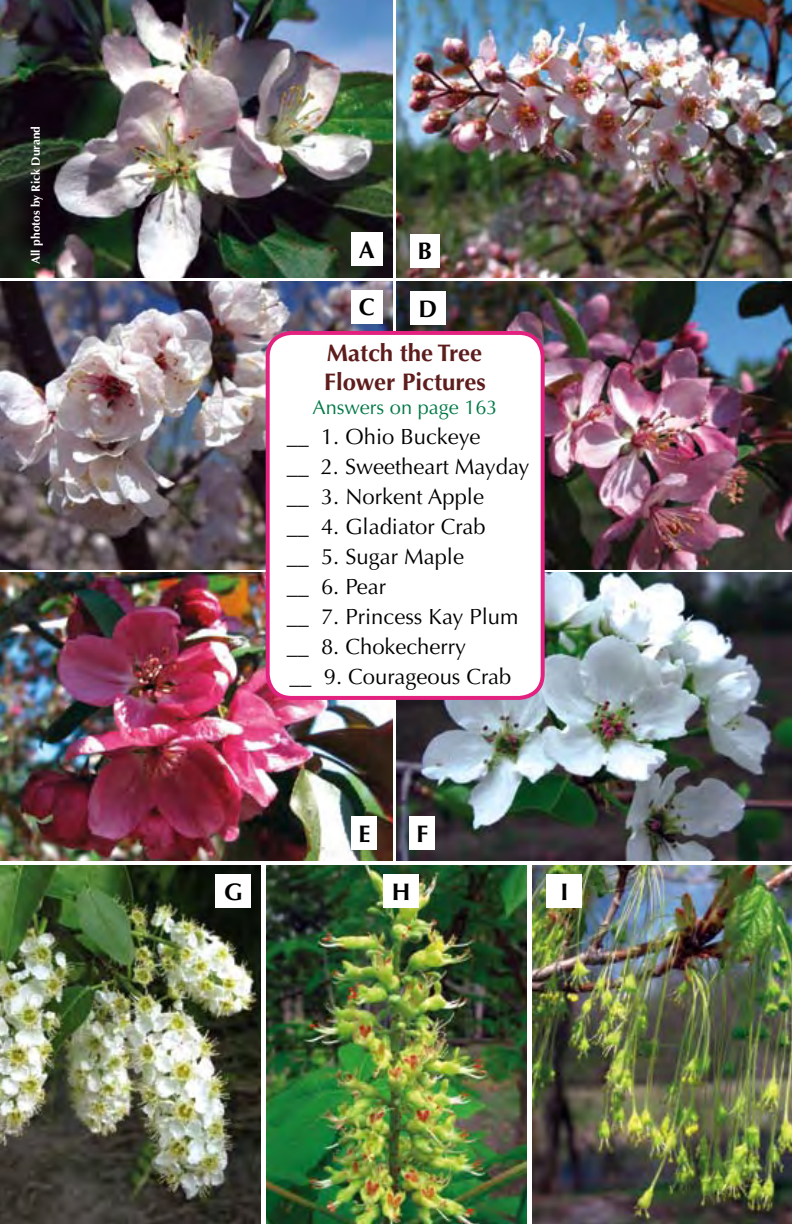
<style>
.page{position:relative;width:792px;height:1224px;background:#fff}
.page>*{position:absolute;margin:0;border:0;box-sizing:border-box;transform-origin:0 0}
.t1{font:700 24px/28.8px "Optima";color:#5e1c1c}
.t2{font:700 24px "Optima";color:#000}
.t3{font:22px/30px "Optima";color:#000}
.t4{font:20px "Optima";color:#007946}
.t5{font:700 12px "Optima";color:#fff}
</style>
<div class="page">
<img style="left:0;top:866px;width:261px;height:358px">
<img style="left:0;top:0;width:393px;height:278px">
<img style="left:397px;top:573px;width:395px;height:288px">
<img style="left:0;top:281px;width:393px;height:288px">
<img style="left:397px;top:0;width:395px;height:278px">
<img style="left:267px;top:866px;width:260px;height:358px">
<img style="left:0;top:573px;width:393px;height:288px">
<img style="left:533px;top:866px;width:259px;height:358px">
<img style="left:397px;top:281px;width:395px;height:288px">
<div style="left:268px;top:333px;width:275px;height:365px;background:#fff;border-radius:24px"></div>
<div style="left:266px;top:331px;width:279px;height:369px;border:4px solid #e3217e;border-radius:24px"></div>
<div style="left:351px;top:290px;width:32px;height:33px;background:#fff"></div>
<div style="left:351px;top:233px;width:32px;height:33px;background:#fff"></div>
<div style="left:410px;top:234px;width:29px;height:33px;background:#fff"></div>
<div style="left:410px;top:291px;width:35px;height:34px;background:#fff"></div>
<div style="left:352px;top:816px;width:25px;height:34px;background:#fff"></div>
<div style="left:410px;top:816px;width:25px;height:34px;background:#fff"></div>
<div style="left:216px;top:874px;width:35px;height:34px;background:#fff"></div>
<div style="left:384px;top:874px;width:35px;height:34px;background:#fff"></div>
<div style="left:547px;top:874px;width:35px;height:34px;background:#fff"></div>
<p class="t5" style="left:29px;top:264px;width:139px;rotate:-90deg">All photos by Rick Durand</p>
<p class="t2" style="left:359px;top:236px;width:18px">A</p>
<p class="t2" style="left:417px;top:237px;width:16px">B</p>
<p class="t2" style="left:359px;top:293px;width:18px">C</p>
<p class="t2" style="left:418px;top:295px;width:20px">D</p>
<p class="t1" style="left:324px;top:339px;width:163px">Match the Tree<br>Flower Pictures</p>
<p class="t4" style="left:312px;top:396px;width:187px">Answers on page 163</p>
<p class="t3" style="left:287px;top:422px;width:244px">__ 1. Ohio Buckeye<br>__ 2. Sweetheart Mayday __ 3. Norkent Apple<br>__ 4. Gladiator Crab<br>__ 5. Sugar Maple<br>__ 6. Pear<br>__ 7. Princess Kay Plum __ 8. Chokecherry<br>__ 9. Courageous Crab</p>
<p class="t2" style="left:358px;top:820px;width:13px">E</p>
<p class="t2" style="left:416px;top:820px;width:13px">F</p>
<p class="t2" style="left:224px;top:878px;width:20px">G</p>
<p class="t2" style="left:392px;top:878px;width:20px">H</p>
<p class="t2" style="left:560px;top:878px;width:9px">I</p>
</div>
